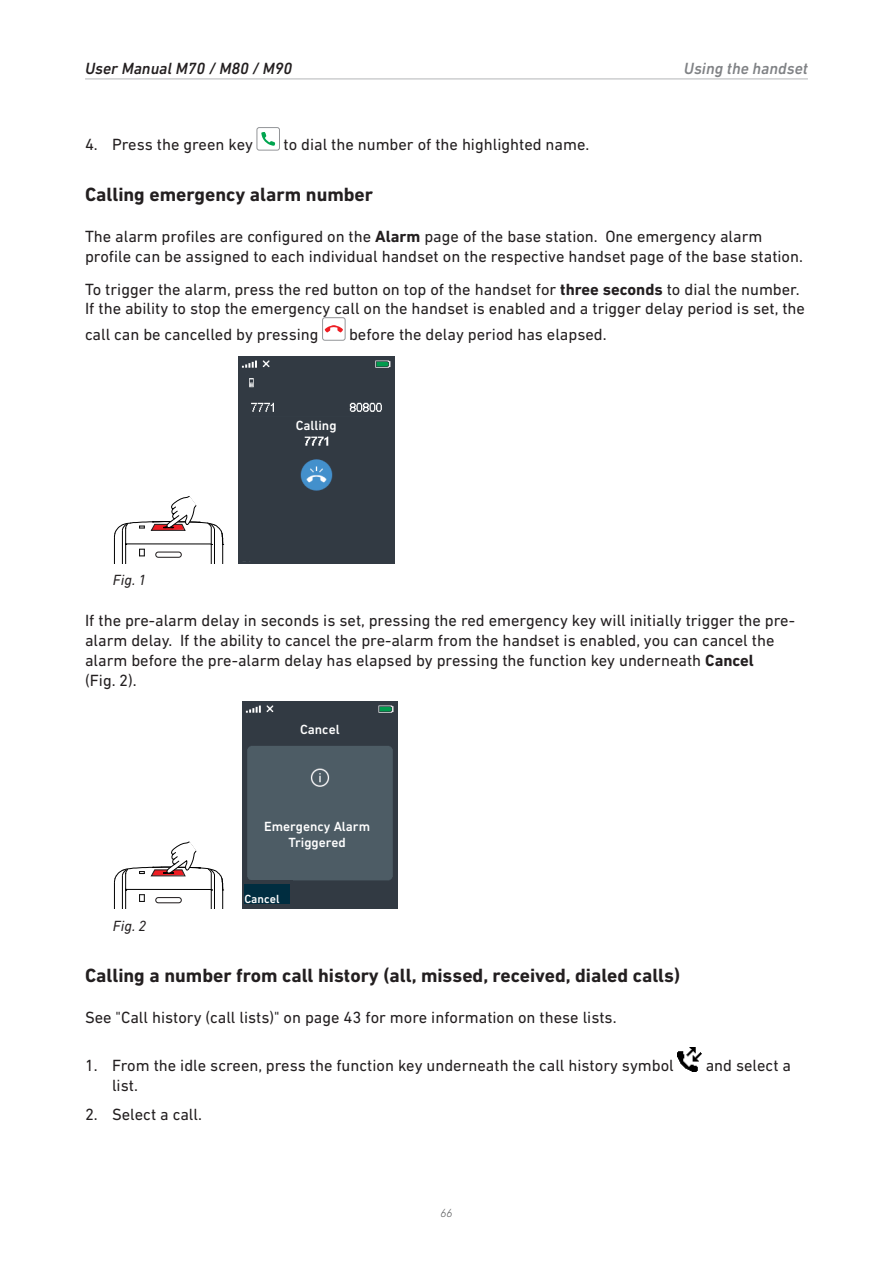
<style>
.page{position:relative;width:893px;height:1263px;background:#fff}
.page>*{position:absolute;margin:0;border:0;box-sizing:border-box;transform-origin:0 0}
.Ü4{font:700 19.5px "DIN Next LT Pro";color:#231f20}
.t1{font:16.5px/19.8px "DIN Next LT Pro";color:#231f20}
.t2{font:italic 500 16.5px "DIN Next LT Pro";color:#231f20}
.t3{font:italic 500 16.5px "DIN Next LT Pro";color:#808285}
.Bildunterschrift{font:italic 15px "DIN Next LT Pro";color:#231f20}
.t4{font:500 13.5px/16.2px "DIN Next LT Pro";color:#fff;text-align:center}
.t5{font:500 12px "DIN Next LT Pro";color:#fff}
.t6{font:italic 300 12px "DIN Next LT Pro";color:#57585a}
.s1{font-weight:700}
</style>
<div class="page">
<hr style="left:85px;top:78px;width:723px;height:1px;background:#bcbdc0">
<div style="left:257px;top:128px;width:22px;height:22px;border:1px solid #939598;border-radius:2px"></div>
<svg style="left:261px;top:132px;width:14px;height:14px"></svg>
<div style="left:323px;top:318px;width:22px;height:22px;border:1px solid #939598;border-radius:2px"></div>
<svg style="left:325px;top:325px;width:18px;height:8px"></svg>
<div style="left:239px;top:356px;width:155px;height:207px;background:#323a43"></div>
<div style="left:251px;top:417px;width:136px;height:17px;background:#323a43"></div>
<div style="left:240px;top:548px;width:152px;height:13px;background:#323a43"></div>
<img style="left:242px;top:701px;width:156px;height:207px">
<div style="left:252px;top:717px;width:136px;height:25px;background:#323a43"></div>
<div style="left:251px;top:819px;width:135px;height:31px;background:#4d5c65"></div>
<img style="left:244px;top:880px;width:48px;height:25px">
<div style="left:244px;top:884px;width:46px;height:19px;background:#002d40"></div>
<img style="left:678px;top:1047px;width:24px;height:24px">
<svg style="left:113px;top:496px;width:111px;height:67px"></svg>
<svg style="left:113px;top:841px;width:111px;height:67px"></svg>
<p class="t2" style="left:85px;top:59px;width:209px">User Manual M70 / M80 / M90</p>
<p class="t3" style="left:684px;top:59px;width:126px">Using the handset</p>
<p class="t1" style="left:85px;top:134px;width:169px">4. Press the green key</p>
<p class="t1" style="left:283px;top:134px;width:307px">to dial the number of the highlighted name.</p>
<p class="Ü4" style="left:85px;top:183px;width:290px">Calling emergency alarm number</p>
<p class="t1" style="left:85px;top:226px;width:719px">The alarm profiles are configured on the <span class="s1">Alarm</span> page of the base station. One emergency alarm profile can be assigned to each individual handset on the respective handset page of the base station.</p>
<p class="t1" style="left:85px;top:279px;width:721px">To trigger the alarm, press the red button on top of the handset for <span class="s1">three seconds</span> to dial the number.<br>If the ability to stop the emergency call on the handset is enabled and a trigger delay period is set, the</p>
<p class="t1" style="left:85px;top:324px;width:235px">call can be cancelled by pressing</p>
<p class="t1" style="left:349px;top:324px;width:259px">before the delay period has elapsed.</p>
<p class="t4" style="left:296px;top:417px;width:42px">Calling</p>
<p class="Bildunterschrift" style="left:113px;top:571px;width:35px">Fig. 1</p>
<p class="t1" style="left:85px;top:611px;width:711px">If the pre-alarm delay in seconds is set, pressing the red emergency key will initially trigger the pre&shy;alarm delay. If the ability to cancel the pre-alarm from the handset is enabled, you can cancel the alarm before the pre-alarm delay has elapsed by pressing the function key underneath <span class="s1">Cancel<br></span>(Fig. 2).</p>
<p class="t4" style="left:300px;top:721px;width:41px">Cancel</p>
<p class="t4" style="left:264px;top:818px;width:107px">Emergency Alarm<br>Triggered</p>
<p class="t5" style="left:244px;top:892px;width:37px">Cancel</p>
<p class="Bildunterschrift" style="left:113px;top:917px;width:35px">Fig. 2</p>
<p class="Ü4" style="left:85px;top:964px;width:596px">Calling a number from call history (all, missed, received, dialed calls)</p>
<p class="t1" style="left:85px;top:1007px;width:533px">See "Call history (call lists)" on page 43 for more information on these lists.</p>
<p class="t1" style="left:85px;top:1056px;width:590px">1. From the idle screen, press the function key underneath the call history symbol</p>
<p class="t1" style="left:706px;top:1056px;width:87px">and select a</p>
<p class="t1" style="left:112px;top:1075px;width:27px">list.</p>
<p class="t1" style="left:85px;top:1104px;width:118px">2. Select a call.</p>
<p class="t6" style="left:440px;top:1205px;width:14px">66</p>
</div>
